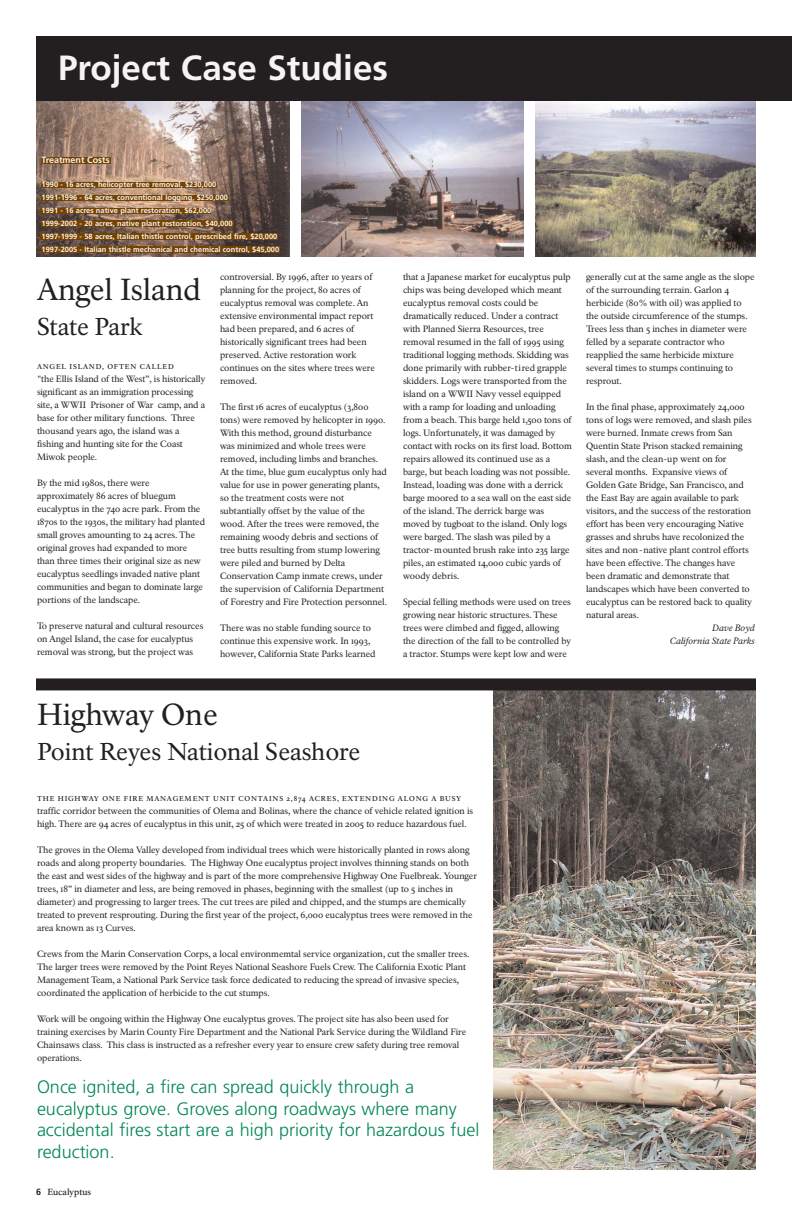
<style>
.page{position:relative;width:792px;height:1224px;background:#fff}
.page>*{position:absolute;margin:0;border:0;box-sizing:border-box;transform-origin:0 0}
.t1{font:700 35px "Frutiger";color:#f5f4f4}
.t2{font:30px "NPS Rawlinson";letter-spacing:-.01em;color:#231f20}
.t3{font:24px "NPS Rawlinson";letter-spacing:-.005em;color:#231f20}
.t4{font:300 18px/21.6px "Frutiger";color:#008751}
.t5{font:9px/13px "NPS Rawlinson";color:#231f20}
.t6{font:italic 9px/13px "NPS Rawlinson";color:#231f20;text-align:right}
.t7{font:700 9px "Frutiger";color:#f5f4f4}
.t8{font:8.8px "NPS Rawlinson Two";color:#231f20}
.t9{font:700 7.5px/13px "Frutiger";color:#f5f4f4}
.t10{font:7px "NPS Rawlinson Two";letter-spacing:.12em;color:#231f20}
.s1{font-family:"Frutiger";font-weight:700;font-size:9px}
</style>
<div class="page">
<img style="left:494px;top:690px;width:262px;height:480px">
<img style="left:302px;top:101px;width:222px;height:155px">
<img style="left:536px;top:101px;width:220px;height:155px">
<img style="left:36px;top:100px;width:253px;height:156px">
<div style="left:36px;top:36px;width:756px;height:64px;background:#231f20"></div>
<div style="left:41px;top:157px;width:69px;height:7px;background:#754200"></div>
<div style="left:41px;top:182px;width:176px;height:6px;background:#754200"></div>
<div style="left:41px;top:195px;width:188px;height:6px;background:#754200"></div>
<div style="left:40px;top:208px;width:172px;height:5px;background:#754200"></div>
<div style="left:41px;top:220px;width:192px;height:7px;background:#754200"></div>
<div style="left:40px;top:233px;width:238px;height:7px;background:#754200"></div>
<div style="left:41px;top:246px;width:238px;height:6px;background:#754200"></div>
<div style="left:36px;top:678px;width:720px;height:12px;background:#231f20"></div>
<h1 class="t1" style="left:58px;top:53px;width:331px">Project Case Studies</h1>
<p class="t7" style="left:42px;top:157px;width:70px">Treatment Costs</p>
<p class="t9" style="left:42px;top:179px;width:239px">1990 - 16 acres, helicopter tree removal, $230,000<br>1991-1996 - 64 acres, conventional logging, $250,000<br>1991 - 16 acres native plant restoration, $62,000<br>1999-2002 - 20 acres, native plant restoration, $40,000<br>1997-1999 - 58 acres, Italian thistle control, prescribed fire, $20,000<br>1997-2005 - Italian thistle mechanical and chemical control, $45,000</p>
<h2 class="t2" style="left:37px;top:278px;width:166px">Angel Island</h2>
<h3 class="t3" style="left:37px;top:317px;width:108px">State Park</h3>
<p class="t10" style="left:37px;top:364px;width:138px">ANGEL ISLAND, OFTEN CALLED</p>
<p class="t5" style="left:37px;top:373px;width:170px">"the Ellis Island of the West”, is historically significant as an immigration processing site, a WWII Prisoner of War camp, and a base for other military functions. Three thousand years ago, the island was a fishing and hunting site for the Coast Miwok people.</p>
<p class="t5" style="left:37px;top:477px;width:170px">By the mid 1980s, there were approximately 86 acres of bluegum eucalyptus in the 740 acre park. From the 1870s to the 1930s, the military had planted small groves amounting to 24 acres. The original groves had expanded to more than three times their original size as new eucalyptus seedlings invaded native plant communities and began to dominate large portions of the landscape.</p>
<p class="t5" style="left:37px;top:620px;width:168px">To preserve natural and cultural resources on Angel Island, the case for eucalyptus removal was strong, but the project was</p>
<p class="t5" style="left:220px;top:271px;width:156px">controversial. By 1996, after 10 years of planning for the project, 80 acres of eucalyptus removal was complete. An extensive environmental impact report had been prepared, and 6 acres of historically significant trees had been preserved. Active restoration work continues on the sites where trees were removed.</p>
<p class="t5" style="left:220px;top:401px;width:168px">The first 16 acres of eucalyptus (3,800 tons) were removed by helicopter in 1990.<br>With this method, ground disturbance was minimized and whole trees were removed, including limbs and branches.<br>At the time, blue gum eucalyptus only had value for use in power generating plants, so the treatment costs were not subtantially offset by the value of the wood. After the trees were removed, the remaining woody debris and sections of tree butts resulting from stump lowering were piled and burned by Delta Conservation Camp inmate crews, under the supervision of California Department of Forestry and Fire Protection personnel.</p>
<p class="t5" style="left:220px;top:622px;width:157px">There was no stable funding source to continue this expensive work. In 1993, however, California State Parks learned</p>
<p class="t5" style="left:403px;top:271px;width:170px">that a Japanese market for eucalyptus pulp chips was being developed which meant eucalyptus removal costs could be dramatically reduced. Under a contract with Planned Sierra Resources, tree removal resumed in the fall of 1995 using traditional logging methods. Skidding was done primarily with rubber-tired grapple skidders. Logs were transported from the island on a WWII Navy vessel equipped with a ramp for loading and unloading from a beach. This barge held 1,500 tons of logs. Unfortunately, it was damaged by contact with rocks on its first load. Bottom repairs allowed its continued use as a barge, but beach loading was not possible.<br>Instead, loading was done with a derrick barge moored to a sea wall on the east side of the island. The derrick barge was moved by tugboat to the island. Only logs were barged. The slash was piled by a tractor-mounted brush rake into 235 large piles, an estimated 14,000 cubic yards of woody debris.</p>
<p class="t5" style="left:403px;top:596px;width:170px">Special felling methods were used on trees growing near historic structures. These trees were climbed and figged, allowing the direction of the fall to be controlled by a tractor. Stumps were kept low and were</p>
<p class="t5" style="left:586px;top:271px;width:170px">generally cut at the same angle as the slope of the surrounding terrain. Garlon 4 herbicide (80% with oil) was applied to the outside circumference of the stumps.<br>Trees less than 5 inches in diameter were felled by a separate contractor who reapplied the same herbicide mixture several times to stumps continuing to resprout.</p>
<p class="t5" style="left:586px;top:401px;width:168px">In the final phase, approximately 24,000 tons of logs were removed, and slash piles were burned. Inmate crews from San Quentin State Prison stacked remaining slash, and the clean-up went on for several months. Expansive views of Golden Gate Bridge, San Francisco, and the East Bay are again available to park visitors, and the success of the restoration effort has been very encouraging Native grasses and shrubs have recolonized the sites and non-native plant control efforts have been effective. The changes have been dramatic and demonstrate that landscapes which have been converted to eucalyptus can be restored back to quality natural areas.</p>
<p class="t6" style="left:670px;top:623px;width:87px">Dave Boyd<br>California State Parks</p>
<h2 class="t2" style="left:37px;top:703px;width:182px">Highway One</h2>
<h3 class="t3" style="left:37px;top:742px;width:325px">Point Reyes National Seashore</h3>
<p class="t10" style="left:37px;top:796px;width:426px">THE HIGHWAY ONE FIRE MANAGEMENT UNIT CONTAINS 2,874 ACRES, EXTENDING ALONG A BUSY</p>
<p class="t5" style="left:37px;top:805px;width:438px">traffic corridor between the communities of Olema and Bolinas, where the chance of vehicle related ignition is high. There are 94 acres of eucalyptus in this unit, 25 of which were treated in 2005 to reduce hazardous fuel.</p>
<p class="t5" style="left:37px;top:844px;width:442px">The groves in the Olema Valley developed from individual trees which were historically planted in rows along roads and along property boundaries. The Highway One eucalyptus project involves thinning stands on both the east and west sides of the highway and is part of the more comprehensive Highway One Fuelbreak. Younger trees, 18” in diameter and less, are being removed in phases, beginning with the smallest (up to 5 inches in diameter) and progressing to larger trees. The cut trees are piled and chipped, and the stumps are chemically treated to prevent resprouting. During the first year of the project, 6,000 eucalyptus trees were removed in the area known as 13 Curves.</p>
<p class="t5" style="left:37px;top:948px;width:434px">Crews from the Marin Conservation Corps, a local environmemtal service organization, cut the smaller trees.<br>The larger trees were removed by the Point Reyes National Seashore Fuels Crew. The California Exotic Plant Management Team, a National Park Service task force dedicated to reducing the spread of invasive species, coordinated the application of herbicide to the cut stumps.</p>
<p class="t5" style="left:37px;top:1013px;width:431px">Work will be ongoing within the Highway One eucalyptus groves. The project site has also been used for training exercises by Marin County Fire Department and the National Park Service during the Wildland Fire Chainsaws class. This class is instructed as a refresher every year to ensure crew safety during tree removal operations.</p>
<h3 class="t4" style="left:37px;top:1078px;width:444px">Once ignited, a fire can spread quickly through a eucalyptus grove. Groves along roadways where many accidental fires start are a high priority for hazardous fuel reduction.</h3>
<p class="t8" style="left:36px;top:1188px;width:57px"><span class="s1">6</span> Eucalyptus</p>
</div>
